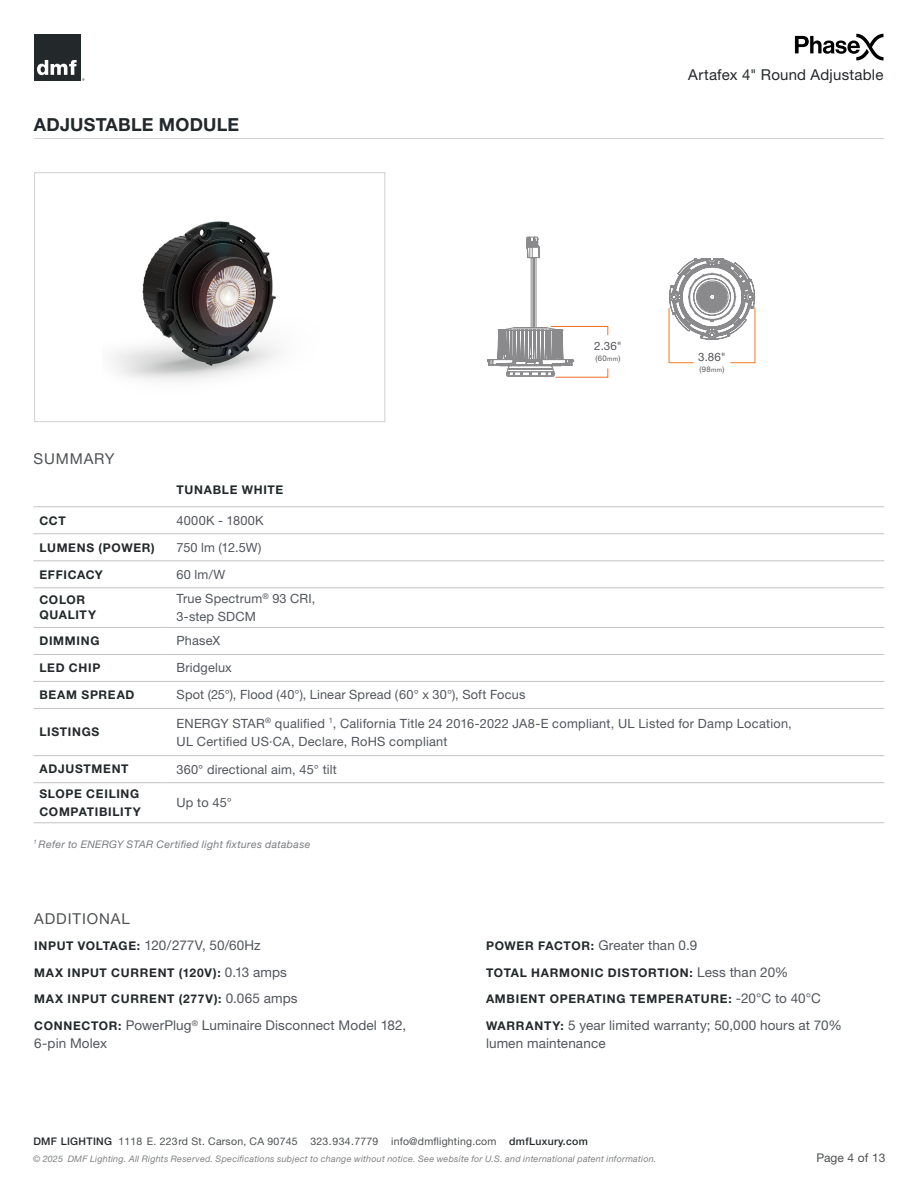
<style>
.page{position:relative;width:918px;height:1188px;background:#fff}
.page>*{position:absolute;margin:0;border:0;box-sizing:border-box;transform-origin:0 0}
.t1{font:700 18px "Helvetica Neue LT Std";letter-spacing:.015em;color:#23282a}
.t2{font:15px "Helvetica Neue LT Std";letter-spacing:.015em;color:#23282a}
.t3{font:15px "Helvetica Neue LT Std";letter-spacing:.06em;color:#4e5052}
.t4{font:13.5px/18px "Helvetica Neue LT Std";letter-spacing:.01em;color:#52555b}
.t5{font:12.75px/18px "Helvetica Neue LT Std";letter-spacing:.015em;color:#52555b}
.t6{font:700 12px/15px "Helvetica Neue LT Std";letter-spacing:.06em;color:#23282a}
.t7{font:12px "Helvetica Neue LT Std";color:#4e5052}
.t8{font:11.55px "Helvetica Neue LT Std";color:#56565b}
.t9{font:10.5px "Helvetica Neue LT Std";letter-spacing:.02em;color:#4e5052}
.t10{font:italic 10.5px "Helvetica Neue LT Std";letter-spacing:.03em;color:#7a7c80}
.t11{font:italic 9px "Helvetica Neue LT Std";letter-spacing:.025em;color:#7f8182}
.t12{font:7.65px "Helvetica Neue LT Std";color:#56565b}
.s1{font-size:6.3px}
.s2{font-weight:700;font-size:12px;color:#23282a}
.s3{font-weight:400;font-size:13.5px;color:#52555b}
.s4{font-weight:500;color:#23282a}
</style>
<div class="page">
<div style="left:34px;top:34px;width:47px;height:47px;background:#23282a"></div>
<svg style="left:37px;top:60px;width:47px;height:21px"></svg>
<svg style="left:795px;top:34px;width:88px;height:27px"></svg>
<hr style="left:34px;top:138px;width:850px;height:1px;background:#d1cfcf">
<img style="left:113px;top:221px;width:164px;height:160px">
<div style="left:34px;top:172px;width:351px;height:250px;border:1px solid #d1cfcf"></div>
<hr style="left:33px;top:507px;width:130px;height:1px;background:#c1c3c4">
<hr style="left:163px;top:507px;width:721px;height:1px;background:#c1c3c4">
<hr style="left:33px;top:534px;width:130px;height:1px;background:#c1c3c4">
<hr style="left:163px;top:534px;width:721px;height:1px;background:#c1c3c4">
<hr style="left:33px;top:561px;width:130px;height:1px;background:#c1c3c4">
<hr style="left:163px;top:561px;width:721px;height:1px;background:#c1c3c4">
<hr style="left:33px;top:588px;width:130px;height:1px;background:#c1c3c4">
<hr style="left:163px;top:588px;width:721px;height:1px;background:#c1c3c4">
<hr style="left:33px;top:627px;width:130px;height:1px;background:#c1c3c4">
<hr style="left:163px;top:627px;width:721px;height:1px;background:#c1c3c4">
<hr style="left:33px;top:654px;width:130px;height:1px;background:#c1c3c4">
<hr style="left:163px;top:654px;width:721px;height:1px;background:#c1c3c4">
<hr style="left:33px;top:681px;width:130px;height:1px;background:#c1c3c4">
<hr style="left:163px;top:681px;width:721px;height:1px;background:#c1c3c4">
<hr style="left:33px;top:708px;width:130px;height:1px;background:#c1c3c4">
<hr style="left:163px;top:708px;width:721px;height:1px;background:#c1c3c4">
<hr style="left:33px;top:755px;width:130px;height:1px;background:#c1c3c4">
<hr style="left:163px;top:755px;width:721px;height:1px;background:#c1c3c4">
<hr style="left:33px;top:782px;width:130px;height:1px;background:#c1c3c4">
<hr style="left:163px;top:782px;width:721px;height:1px;background:#c1c3c4">
<hr style="left:33px;top:823px;width:130px;height:1px;background:#c1c3c4">
<hr style="left:163px;top:823px;width:721px;height:1px;background:#c1c3c4">
<hr style="left:551px;top:326px;width:57px;height:1px;background:#f36c25">
<hr style="left:556px;top:377px;width:52px;height:1px;background:#f36c25">
<svg style="left:487px;top:237px;width:87px;height:140px"></svg>
<svg style="left:670px;top:362px;width:23px;height:1px"></svg>
<svg style="left:731px;top:362px;width:24px;height:1px"></svg>
<hr style="left:669px;top:308px;width:1px;height:55px;background:#f47923">
<hr style="left:755px;top:308px;width:1px;height:55px;background:#f47923">
<svg style="left:669px;top:258px;width:86px;height:82px"></svg>
<h1 class="t1" style="left:34px;top:114px;width:207px">ADJUSTABLE MODULE</h1>
<p class="t3" style="left:33px;top:450px;width:83px">SUMMARY</p>
<p class="t6" style="left:177px;top:482px;width:108px">TUNABLE WHITE</p>
<p class="t2" style="left:688px;top:66px;width:197px">Artafex 4" Round Adjustable</p>
<p class="t8" style="left:594px;top:339px;width:29px">2.36"</p>
<p class="t12" style="left:595px;top:354px;width:27px">(60<span class="s1">mm</span>)</p>
<p class="t8" style="left:698px;top:350px;width:29px">3.86"</p>
<p class="t12" style="left:699px;top:365px;width:27px">(98<span class="s1">mm</span>)</p>
<p class="t6" style="left:39px;top:513px;width:28px">CCT</p>
<p class="t5" style="left:177px;top:511px;width:89px">4000K - 1800K</p>
<p class="t6" style="left:39px;top:540px;width:117px">LUMENS (POWER)</p>
<p class="t5" style="left:177px;top:538px;width:86px">750 lm (12.5W)</p>
<p class="t6" style="left:39px;top:567px;width:65px">EFFICACY</p>
<p class="t5" style="left:177px;top:565px;width:50px">60 lm/W</p>
<p class="t6" style="left:39px;top:592px;width:58px">COLOR<br>QUALITY</p>
<p class="t5" style="left:177px;top:590px;width:140px">True Spectrum<sup>®</sup> 93 CRI,<br>3-step SDCM</p>
<p class="t6" style="left:39px;top:633px;width:62px">DIMMING</p>
<p class="t5" style="left:177px;top:632px;width:45px">PhaseX</p>
<p class="t6" style="left:39px;top:660px;width:62px">LED CHIP</p>
<p class="t5" style="left:177px;top:659px;width:57px">Bridgelux</p>
<p class="t6" style="left:39px;top:687px;width:97px">BEAM SPREAD</p>
<p class="t5" style="left:177px;top:686px;width:350px">Spot (25°), Flood (40°), Linear Spread (60° x 30°), Soft Focus</p>
<p class="t6" style="left:39px;top:724px;width:61px">LISTINGS</p>
<p class="t5" style="left:177px;top:714px;width:617px">ENERGY STAR<sup>®</sup> qualified <sup>1</sup>, California Title 24 2016-2022 JA8-E compliant, UL Listed for Damp Location,<br>UL Certified US∙CA, Declare, RoHS compliant</p>
<p class="t6" style="left:39px;top:761px;width:91px">ADJUSTMENT</p>
<p class="t5" style="left:177px;top:760px;width:162px">360° directional aim, 45° tilt</p>
<p class="t6" style="left:39px;top:784px;width:103px;line-height:18px">SLOPE CEILING<br>COMPATIBILITY</p>
<p class="t5" style="left:177px;top:794px;width:57px">Up to 45°</p>
<p class="t10" style="left:33px;top:838px;width:279px"><sup>1</sup> Refer to ENERGY STAR Certified light fixtures database</p>
<p class="t3" style="left:34px;top:909px;width:97px">ADDITIONAL</p>
<p class="t4" style="left:34px;top:936px;width:228px"><span class="s2">INPUT VOLTAGE:</span> 120/277V, 50/60Hz</p>
<p class="t6" style="left:34px;top:965px;width:254px">MAX INPUT CURRENT (120V): <span class="s3">0.13 amps</span></p>
<p class="t6" style="left:34px;top:991px;width:265px">MAX INPUT CURRENT (277V): <span class="s3">0.065 amps</span></p>
<p class="t4" style="left:34px;top:1016px;width:373px"><span class="s2">CONNECTOR:</span> PowerPlug<sup>®</sup> Luminaire Disconnect Model 182,<br>6-pin Molex</p>
<p class="t4" style="left:486px;top:936px;width:213px"><span class="s2">POWER FACTOR:</span> Greater than 0.9</p>
<p class="t6" style="left:486px;top:965px;width:304px">TOTAL HARMONIC DISTORTION: <span class="s3">Less than 20%</span></p>
<p class="t6" style="left:486px;top:991px;width:337px">AMBIENT OPERATING TEMPERATURE: <span class="s3">-20°C to 40°C</span></p>
<p class="t4" style="left:486px;top:1016px;width:357px"><span class="s2">WARRANTY:</span> 5 year limited warranty; 50,000 hours at 70% lumen maintenance</p>
<p class="t9" style="left:33px;top:1135px;width:556px"><span class="s4">DMF LIGHTING</span> 1118 E. 223rd St. Carson, CA 90745 323.934.7779 info@dmflighting.com <span class="s4">dmfLuxury.com</span></p>
<p class="t11" style="left:33px;top:1154px;width:625px">© 2025 DMF Lighting. All Rights Reserved. Specifications subject to change without notice. See website for U.S. and international patent information.</p>
<p class="t7" style="left:816px;top:1151px;width:71px">Page 4 of 13</p>
</div>
